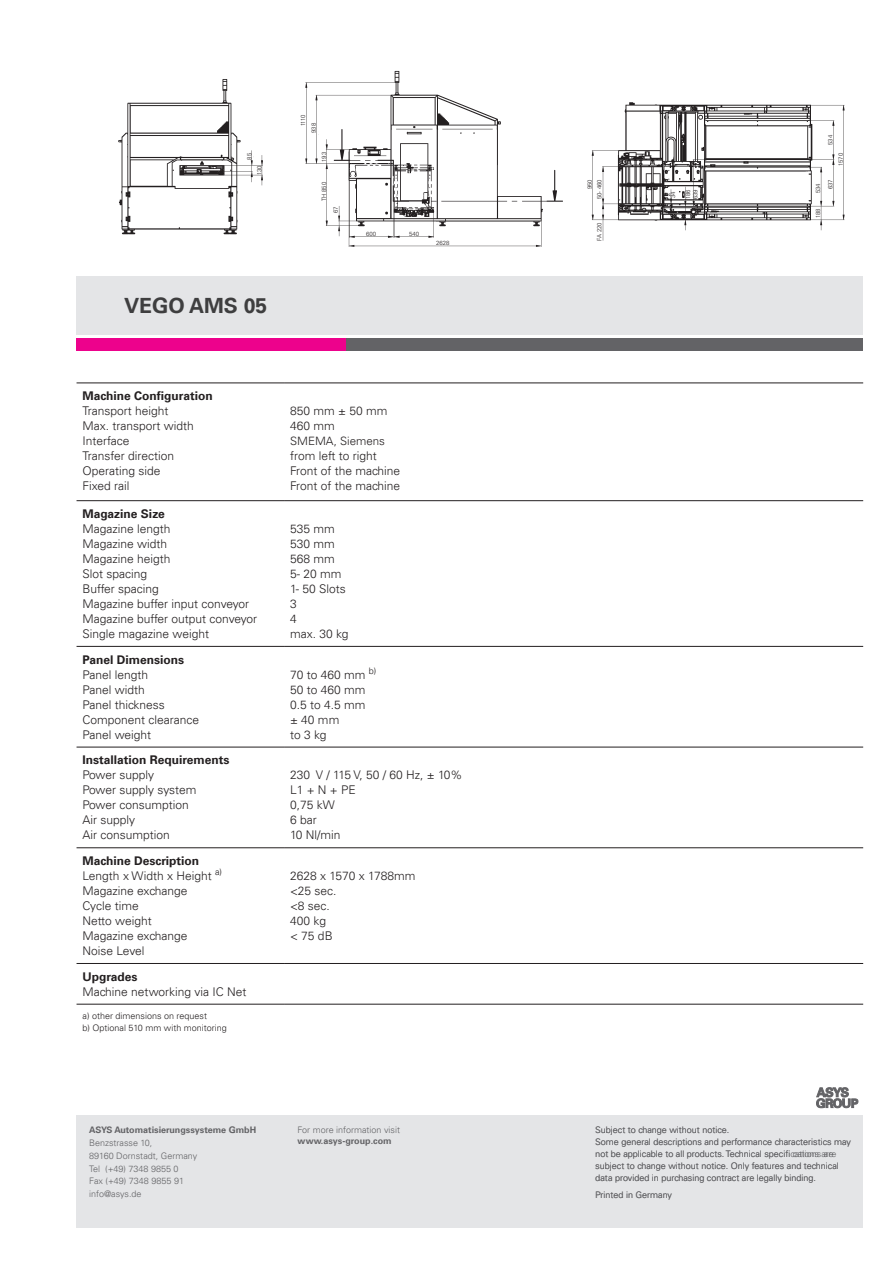
<style>
.page{position:relative;width:893px;height:1263px;background:#fff}
.page>*{position:absolute;margin:0;border:0;box-sizing:border-box;transform-origin:0 0}
.t1{font:700 21px "Univers";color:#3e3e3f}
.t2{font:300 12px/15px "Univers LT";color:#231f20}
.t3{font:700 12px "Univers";color:#231f20}
.t4{font:300 11.55px "Univers LT";color:#231f20}
.t5{font:300 9px/12.8px "Univers LT";color:#636366}
.t6{font:300 9px/12px "Univers LT";color:#231f20}
.t7{font:700 9px "Univers";color:#636366}
.t8{font:300 6px/10.6px "Univers LT";color:#231f20}
</style>
<div class="page">
<div style="left:77px;top:338px;width:270px;height:13px;background:#ed028c"></div>
<div style="left:347px;top:338px;width:516px;height:13px;background:#636366"></div>
<div style="left:77px;top:276px;width:786px;height:59px;background:#e4e5e7"></div>
<svg style="left:816px;top:1087px;width:42px;height:21px"></svg>
<div style="left:77px;top:1115px;width:786px;height:113px;background:#e4e5e7"></div>
<hr style="left:77px;top:383px;width:207px;height:1px;background:#231f20">
<hr style="left:284px;top:383px;width:579px;height:1px;background:#231f20">
<hr style="left:77px;top:500px;width:207px;height:1px;background:#231f20">
<hr style="left:284px;top:500px;width:579px;height:1px;background:#231f20">
<hr style="left:77px;top:646px;width:207px;height:1px;background:#231f20">
<hr style="left:284px;top:646px;width:579px;height:1px;background:#231f20">
<hr style="left:77px;top:747px;width:207px;height:1px;background:#231f20">
<hr style="left:284px;top:747px;width:579px;height:1px;background:#231f20">
<hr style="left:77px;top:847px;width:207px;height:1px;background:#231f20">
<hr style="left:284px;top:847px;width:579px;height:1px;background:#231f20">
<hr style="left:77px;top:963px;width:207px;height:1px;background:#231f20">
<hr style="left:284px;top:963px;width:579px;height:1px;background:#231f20">
<hr style="left:77px;top:1004px;width:207px;height:1px;background:#231f20">
<hr style="left:284px;top:1004px;width:579px;height:1px;background:#231f20">
<img style="left:118px;top:70px;width:727px;height:177px">
<p class="t8" style="left:244px;top:160px;width:8px;rotate:-90deg">85</p>
<p class="t8" style="left:254px;top:175px;width:11px;rotate:-90deg">130</p>
<h1 class="t1" style="left:124px;top:294px;width:145px">VEGO AMS 05</h1>
<p class="t8" style="left:298px;top:133px;width:19px;text-indent:6px;rotate:-90deg">1110<br>938</p>
<p class="t8" style="left:319px;top:162px;width:11px;rotate:-90deg">193</p>
<p class="t8" style="left:319px;top:201px;width:21px;rotate:-90deg">TH 850</p>
<p class="t8" style="left:330px;top:213px;width:8px;rotate:-90deg">67</p>
<p class="t8" style="left:366px;top:229px;width:12px">600</p>
<p class="t8" style="left:409px;top:229px;width:12px">540</p>
<p class="t8" style="left:436px;top:238px;width:15px">2628</p>
<p class="t3" style="left:83px;top:389px;width:132px">Machine Configuration</p>
<p class="t2" style="left:83px;top:403px;width:113px">Transport height<br>Max. transport width<br>Interface<br>Transfer direction<br>Operating side<br>Fixed rail</p>
<p class="t2" style="left:290px;top:403px;width:99px">850 mm ± 50 mm<br>460 mm</p>
<p class="t4" style="left:290px;top:434px;width:96px">SMEMA, Siemens</p>
<p class="t2" style="left:290px;top:448px;width:112px">from left to right<br>Front of the machine<br>Front of the machine</p>
<p class="t3" style="left:83px;top:507px;width:84px">Magazine Size</p>
<p class="t2" style="left:83px;top:521px;width:176px">Magazine length<br>Magazine width<br>Magazine heigth<br>Slot spacing<br>Buffer spacing<br>Magazine buffer input conveyor<br>Magazine buffer output conveyor<br>Single magazine weight</p>
<p class="t2" style="left:290px;top:521px;width:60px">535 mm<br>530 mm<br>568 mm<br>5- 20 mm<br>1- 50 Slots<br>3<br>4<br>max. 30 kg</p>
<p class="t3" style="left:83px;top:652px;width:103px">Panel Dimensions</p>
<p class="t2" style="left:83px;top:667px;width:118px">Panel length<br>Panel width<br>Panel thickness<br>Component clearance<br>Panel weight</p>
<p class="t2" style="left:290px;top:667px;width:88px">70 to 460 mm <sup>b)<br></sup>50 to 460 mm<br>0.5 to 4.5 mm ± 40 mm<br>to 3 kg</p>
<p class="t3" style="left:83px;top:753px;width:149px">Installation Requirements</p>
<p class="t2" style="left:83px;top:767px;width:115px">Power supply<br>Power supply system<br>Power consumption<br>Air supply<br>Air consumption</p>
<p class="t2" style="left:290px;top:767px;width:174px">230 V / 115 V, 50 / 60 Hz, ± 10%<br>L1 + N + PE<br>0,75 kW<br>6 bar<br>10 Nl/min</p>
<p class="t3" style="left:83px;top:854px;width:118px">Machine Description</p>
<p class="t2" style="left:83px;top:868px;width:141px">Length x Width x Height <sup>a)<br></sup>Magazine exchange<br>Cycle time<br>Netto weight<br>Magazine exchange<br>Noise Level</p>
<p class="t2" style="left:290px;top:868px;width:127px">2628 x 1570 x 1788mm &lt;25 sec.<br>&lt;8 sec.<br>400 kg<br>&lt; 75 dB</p>
<p class="t3" style="left:83px;top:969px;width:57px">Upgrades</p>
<p class="t2" style="left:83px;top:984px;width:166px">Machine networking via IC Net</p>
<p class="t6" style="left:83px;top:1010px;width:146px">a) other dimensions on request<br>b) Optional 510 mm with monitoring</p>
<p class="t7" style="left:89px;top:1125px;width:169px">ASYS Automatisierungssysteme GmbH</p>
<p class="t5" style="left:89px;top:1136px;width:110px">Benzstrasse 10,<br>89160 Dornstadt, Germany<br>Tel (+49) 7348 9855 0<br>Fax (+49) 7348 9855 91 info@asys.de</p>
<p class="t5" style="left:298px;top:1124px;width:104px">For more information visit</p>
<p class="t7" style="left:298px;top:1136px;width:96px">www.asys-group.com</p>
<p class="t8" style="left:825px;top:145px;width:12px;rotate:-90deg">534</p>
<p class="t8" style="left:584px;top:189px;width:12px;rotate:-90deg">950</p>
<p class="t8" style="left:594px;top:199px;width:22px;rotate:-90deg">50- 460</p>
<p class="t8" style="left:594px;top:241px;width:20px;rotate:-90deg">FA 220</p>
<p class="t8" style="left:668px;top:198px;width:8px;rotate:-90deg">34</p>
<p class="t8" style="left:684px;top:199px;width:12px;line-height:7.2px;rotate:-90deg">186<br>639</p>
<p class="t8" style="left:813px;top:193px;width:12px;rotate:-90deg">534</p>
<p class="t8" style="left:813px;top:218px;width:11px;rotate:-90deg">188</p>
<p class="t8" style="left:835px;top:166px;width:15px;rotate:-90deg">1570</p>
<p class="t8" style="left:825px;top:189px;width:12px;rotate:-90deg">637</p>
<p class="t5" style="left:595px;top:1124px;width:257px;line-height:12px">Subject to change without notice.<br>Some general descriptions and performance characteristics may not be applicable to all products. Technical specifi cations are subject to change without notice. Only features and technical data provided in purchasing contract are legally binding.</p>
<p class="t5" style="left:595px;top:1188px;width:78px">Printed in Germany</p>
<p class="t5" style="left:790px;top:1148px;width:45px">cations are</p>
</div>
